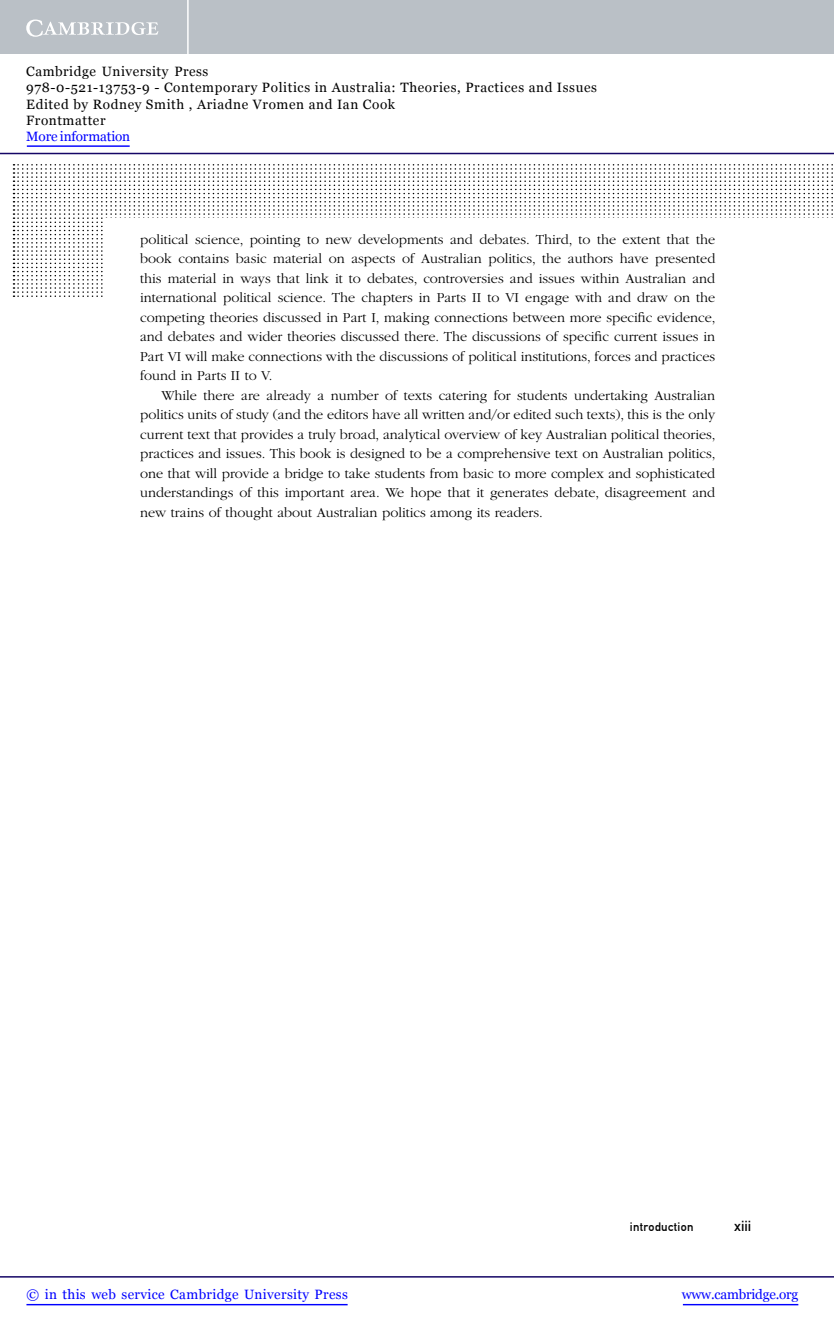
<style>
.page{position:relative;width:834px;height:1328px;background:#fff}
.page>*{position:absolute;margin:0;border:0;box-sizing:border-box;transform-origin:0 0}
.t1{font:300 14.25px/19.5px "ITC Garamond Std";color:#000;text-align:justify}
.t2{font:14.25px "DIN1451 Mittelschrift";color:#000}
.t3{font:13.5px/16.2px "Georgia";letter-spacing:.045em;color:#000}
.t4{font:13.5px "Georgia";letter-spacing:.025em;color:#00f}
.t5{font:13.5px "Georgia";letter-spacing:-.015em;color:#00f}
.t6{font:13.5px "Georgia";letter-spacing:-.01em;color:#00f}
.t7{font:12px "DIN1451 Mittelschrift";letter-spacing:.03em;color:#000}
</style>
<div class="page">
<svg style="left:14px;top:164px;width:819px;height:133px"></svg>
<div style="left:103px;top:218px;width:730px;height:84px;background:#fff"></div>
<div style="left:0;top:0;width:833px;height:54px;background:#bac0c6"></div>
<svg style="left:26px;top:20px;width:132px;height:17px"></svg>
<hr style="left:187px;top:0;width:2px;height:54px;background:#fff">
<hr style="left:0;top:153px;width:833px;height:1px;background:#150666">
<hr style="left:27px;top:145px;width:103px;height:2px;background:#00f">
<hr style="left:682px;top:1303px;width:116px;height:2px;background:#00f">
<hr style="left:0;top:1275px;width:833px;height:2px;background:#150666">
<hr style="left:26px;top:1303px;width:321px;height:2px;background:#00f">
<p class="t3" style="left:26px;top:64px;width:572px">Cambridge University Press<br>978-0-521-13753-9 - Contemporary Politics in Australia: Theories, Practices and Issues Edited by Rodney Smith , Ariadne Vromen and Ian Cook<br>Frontmatter</p>
<p class="t6" style="left:26px;top:128px;width:105px">More information</p>
<p class="t1" style="left:140px;top:230px;width:576px">political science, pointing to new developments and debates. Third, to the extent that the book contains basic material on aspects of Australian politics, the authors have presented this material in ways that link it to debates, controversies and issues within Australian and international political science. The chapters in Parts II to VI engage with and draw on the competing theories discussed in Part I , making connections between more specific evidence, and debates and wider theories discussed there. The discussions of specific current issues in Part VI will make connections with the discussions of political institutions, forces and practices found in Parts II to V.</p>
<p class="t1" style="left:140px;top:386px;width:577px;text-indent:21px">While there are already a number of texts catering for students undertaking Australian politics units of study (and the editors have all written and/or edited such texts), this is the only current text that provides a truly broad, analytical overview of key Australian political theories, practices and issues. This book is designed to be a comprehensive text on Australian politics, one that will provide a bridge to take students from basic to more complex and sophisticated understandings of this important area. We hope that it generates debate, disagreement and new trains of thought about Australian politics among its readers.</p>
<p class="t7" style="left:629px;top:1221px;width:65px">introduction</p>
<p class="t2" style="left:734px;top:1220px;width:19px">xiii</p>
<p class="t4" style="left:26px;top:1285px;width:323px">© in this web service Cambridge University Press</p>
<p class="t5" style="left:681px;top:1285px;width:118px">www.cambridge.org</p>
</div>
